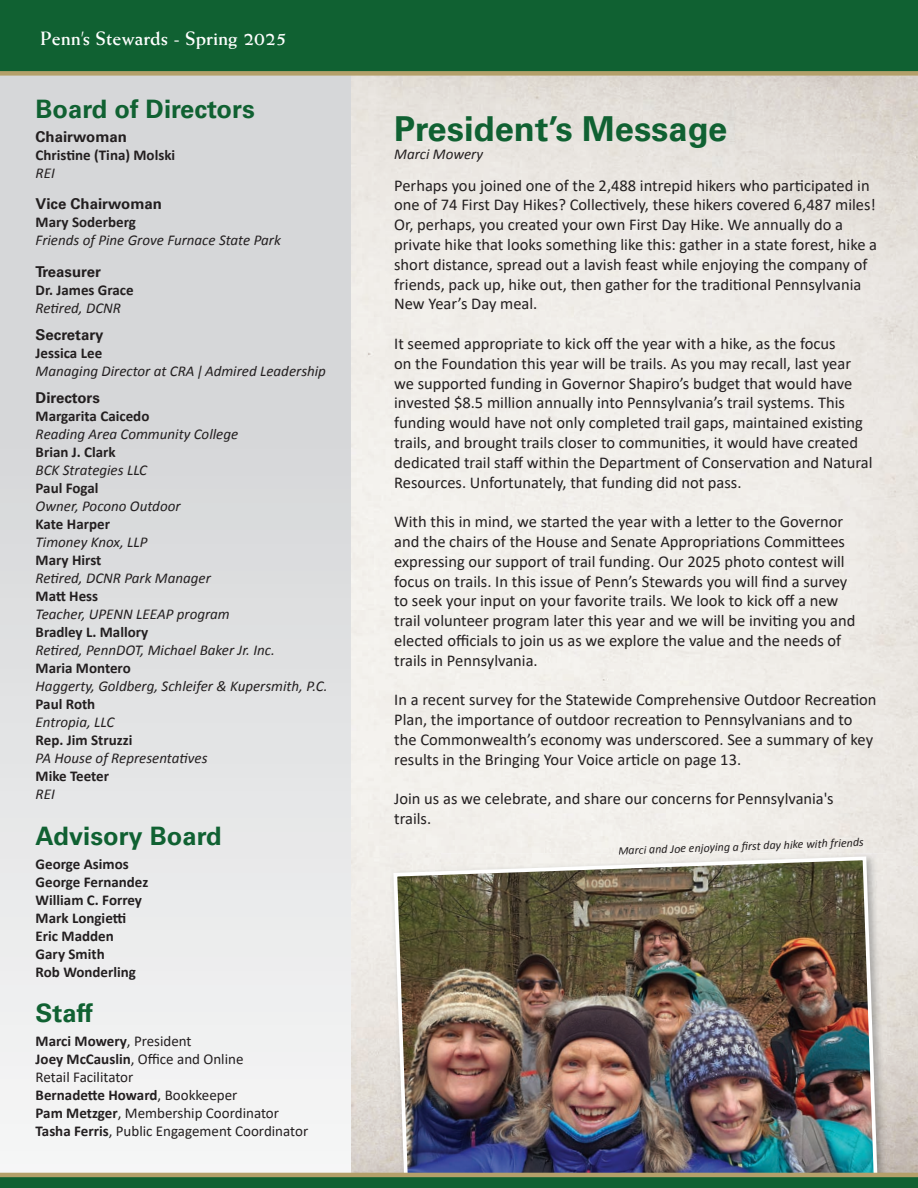
<style>
.page{position:relative;width:918px;height:1188px;background:#fff}
.page>*{position:absolute;margin:0;border:0;box-sizing:border-box;transform-origin:0 0}
.t1{font:700 34.5px "Univers LT Std";color:#106132}
.t2{font:700 25.5px "Univers LT Std";color:#106132}
.t3{font:16.5px/19.8px "Calibri";color:#231f20}
.t4{font:700 16.5px "Weiss Std";color:#fff}
.t5{font:italic 15px "Calibri";color:#231f20}
.t6{font:700 15px/18px "Calibri";color:#231f20}
.t7{font:15px/18px "Calibri";color:#231f20}
.t8{font:700 15px "Univers LT Std";color:#231f20}
.t9{font:italic 12px "Calibri";color:#231f20}
.s1{font-weight:700}
</style>
<div class="page">
<div style="left:619px;top:838px;width:245px;height:15px;background:#f0ede8"></div>
<svg style="left:0;top:76px;width:351px;height:1097px;background:#e0e1e2"></svg>
<div style="left:0;top:0;width:918px;height:73px;background:#106132"></div>
<div style="left:0;top:71px;width:918px;height:5px;background:#b4a06a"></div>
<img style="left:390px;top:853px;width:497px;height:320px">
<img style="left:619px;top:853px;width:100px;height:2px">
<img style="left:392px;top:855px;width:487px;height:318px">
<div style="left:0;top:1175px;width:918px;height:13px;background:#106132"></div>
<hr style="left:0;top:1173px;width:918px;height:4px;background:#b4a06a">
<p class="t4" style="left:40px;top:29px;width:210px">Penn’s Stewards - Spring 2025</p>
<h2 class="t2" style="left:36px;top:94px;width:221px">Board of Directors</h2>
<p class="t8" style="left:36px;top:128px;width:93px">Chairwoman</p>
<p class="t6" style="left:36px;top:146px;width:141px">Christine (Tina) Molski</p>
<p class="t5" style="left:36px;top:163px;width:21px">REI</p>
<p class="t8" style="left:36px;top:195px;width:128px">Vice Chairwoman</p>
<p class="t6" style="left:36px;top:213px;width:102px">Mary Soderberg</p>
<p class="t5" style="left:36px;top:230px;width:247px">Friends of Pine Grove Furnace State Park</p>
<p class="t8" style="left:36px;top:263px;width:67px">Treasurer</p>
<p class="t6" style="left:36px;top:281px;width:100px">Dr. James Grace</p>
<p class="t5" style="left:36px;top:298px;width:87px">Retired, DCNR</p>
<p class="t8" style="left:36px;top:326px;width:69px">Secretary</p>
<p class="t6" style="left:36px;top:344px;width:68px">Jessica Lee</p>
<p class="t5" style="left:36px;top:361px;width:292px">Managing Director at CRA | Admired Leadership</p>
<p class="t8" style="left:36px;top:389px;width:66px">Directors</p>
<p class="t6" style="left:36px;top:407px;width:115px">Margarita Caicedo</p>
<p class="t5" style="left:36px;top:424px;width:204px">Reading Area Community College</p>
<p class="t6" style="left:36px;top:443px;width:82px">Brian J. Clark</p>
<p class="t5" style="left:36px;top:460px;width:113px">BCK Strategies LLC</p>
<p class="t6" style="left:36px;top:479px;width:64px">Paul Fogal</p>
<p class="t5" style="left:36px;top:496px;width:146px">Owner, Pocono Outdoor</p>
<p class="t6" style="left:36px;top:515px;width:76px">Kate Harper</p>
<p class="t5" style="left:36px;top:532px;width:113px">Timoney Knox, LLP</p>
<p class="t6" style="left:36px;top:551px;width:67px">Mary Hirst</p>
<p class="t5" style="left:36px;top:568px;width:177px">Retired, DCNR Park Manager</p>
<p class="t6" style="left:36px;top:587px;width:64px">Matt Hess</p>
<p class="t5" style="left:36px;top:604px;width:196px">Teacher, UPENN LEEAP program</p>
<p class="t6" style="left:36px;top:623px;width:114px">Bradley L. Mallory</p>
<p class="t5" style="left:36px;top:640px;width:241px">Retired, PennDOT, Michael Baker Jr. Inc.</p>
<p class="t6" style="left:36px;top:659px;width:97px">Maria Montero</p>
<p class="t5" style="left:36px;top:676px;width:293px">Haggerty, Goldberg, Schleifer &amp; Kupersmith, P.C.</p>
<p class="t6" style="left:36px;top:695px;width:61px">Paul Roth</p>
<p class="t5" style="left:36px;top:712px;width:80px">Entropia, LLC</p>
<p class="t6" style="left:36px;top:731px;width:98px">Rep. Jim Struzzi</p>
<p class="t5" style="left:36px;top:748px;width:173px">PA House of Representatives</p>
<p class="t6" style="left:36px;top:767px;width:75px">Mike Teeter</p>
<p class="t5" style="left:36px;top:784px;width:21px">REI</p>
<h2 class="t2" style="left:36px;top:821px;width:188px">Advisory Board</h2>
<p class="t6" style="left:36px;top:855px;width:114px">George Asimos<br>George Fernandez<br>William C. Forrey<br>Mark Longietti<br>Eric Madden<br>Gary Smith<br>Rob Wonderling</p>
<h2 class="t2" style="left:36px;top:998px;width:59px">Staff</h2>
<p class="t7" style="left:36px;top:1032px;width:274px"><span class="s1">Marci Mowery</span>, President<br><span class="s1">Joey McCauslin</span>, Office and Online<br>Retail Facilitator<br><span class="s1">Bernadette Howard</span>, Bookkeeper<br><span class="s1">Pam Metzger</span>, Membership Coordinator<br><span class="s1">Tasha Ferris</span>, Public Engagement Coordinator</p>
<h1 class="t1" style="left:394px;top:108px;width:335px">President’s Message</h1>
<p class="t5" style="left:394px;top:144px;width:91px">Marci Mowery</p>
<p class="t3" style="left:394px;top:175px;width:485px">Perhaps you joined one of the 2,488 intrepid hikers who participated in one of 74 First Day Hikes? Collectively, these hikers covered 6,487 miles!<br>Or, perhaps, you created your own First Day Hike. We annually do a private hike that looks something like this: gather in a state forest, hike a short distance, spread out a lavish feast while enjoying the company of friends, pack up, hike out, then gather for the traditional Pennsylvania New Year’s Day meal.</p>
<p class="t3" style="left:394px;top:333px;width:480px">It seemed appropriate to kick off the year with a hike, as the focus<br>on the Foundation this year will be trails. As you may recall, last year we supported funding in Governor Shapiro’s budget that would have invested $8.5 million annually into Pennsylvania’s trail systems. This funding would have not only completed trail gaps, maintained existing trails, and brought trails closer to communities, it would have created dedicated trail staff within the Department of Conservation and Natural Resources. Unfortunately, that funding did not pass.</p>
<p class="t3" style="left:394px;top:511px;width:463px">With this in mind, we started the year with a letter to the Governor and the chairs of the House and Senate Appropriations Committees expressing our support of trail funding. Our 2025 photo contest will focus on trails. In this issue of Penn’s Stewards you will find a survey to seek your input on your favorite trails. We look to kick off a new trail volunteer program later this year and we will be inviting you and elected officials to join us as we explore the value and the needs of trails in Pennsylvania.</p>
<p class="t3" style="left:394px;top:690px;width:484px">In a recent survey for the Statewide Comprehensive Outdoor Recreation Plan, the importance of outdoor recreation to Pennsylvanians and to the Commonwealth’s economy was underscored. See a summary of key results in the Bringing Your Voice article on page 13.</p>
<p class="t3" style="left:394px;top:789px;width:441px">Join us as we celebrate, and share our concerns for Pennsylvania's trails.</p>
<p class="t9" style="left:618px;top:842px;width:247px;rotate:-2deg">Marci and Joe enjoying a fi rst day hike with friends</p>
</div>
